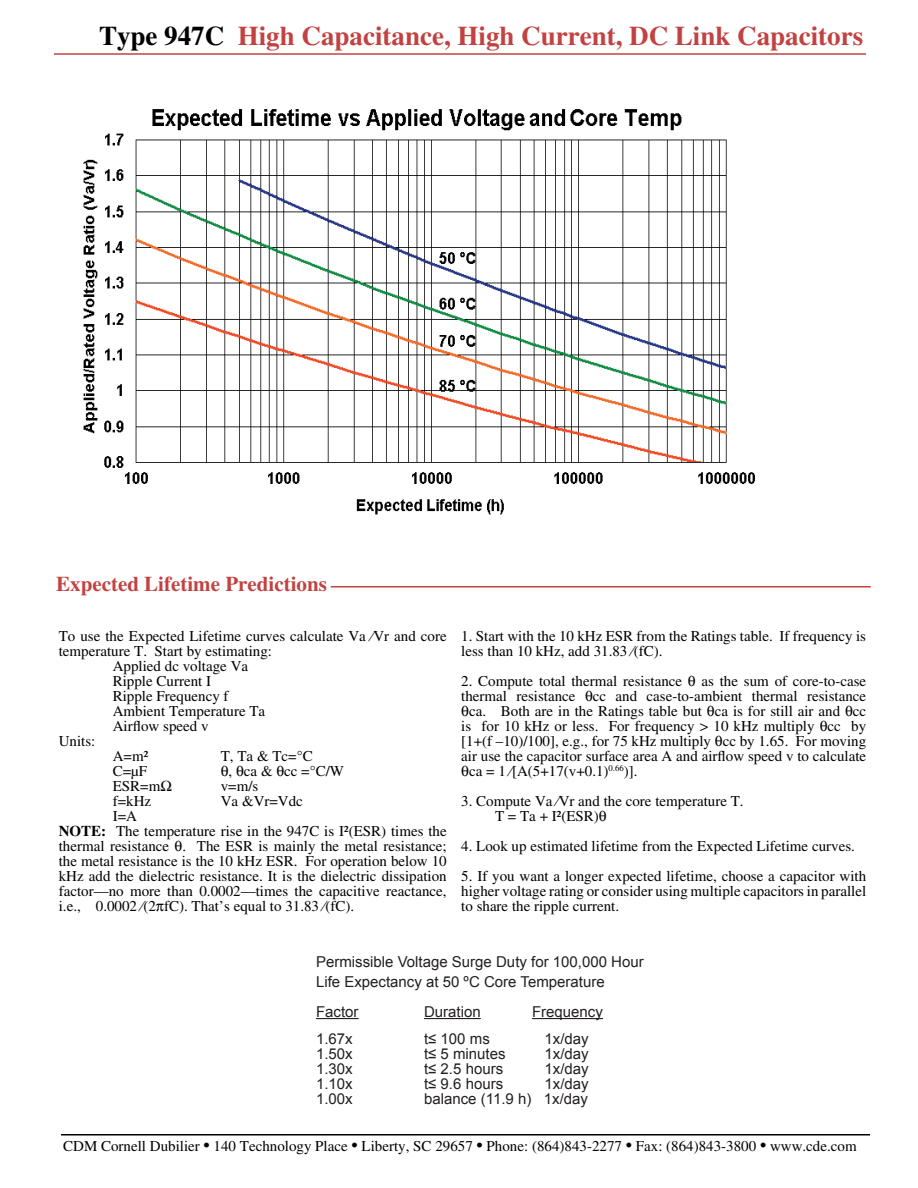
<style>
.page{position:relative;width:918px;height:1188px;background:#fff}
.page>*{position:absolute;margin:0;border:0;box-sizing:border-box;transform-origin:0 0}
.t1{font:700 27px "Times";color:#c24241}
.t2{font:700 21px "Times";color:#c24241}
.t3{font:15px/15px "Times";color:#000001}
.t4{font:15px/19.5px "Arial";color:#231f20}
.s1{color:#000001}
.s2{font-weight:700}
.s3{font-size:18px}
</style>
<div class="page">
<hr style="left:54px;top:53px;width:812px;height:2px;background:#c24241">
<hr style="left:61px;top:1134px;width:809px;height:2px;background:#000001">
<hr style="left:331px;top:586px;width:540px;height:2px;background:#c24241">
<img style="left:83px;top:109px;width:672px;height:406px">
<hr style="left:316px;top:1018px;width:43px;height:1px;background:#231f20">
<hr style="left:424px;top:1018px;width:57px;height:1px;background:#231f20">
<hr style="left:532px;top:1018px;width:71px;height:1px;background:#231f20">
<h1 class="t1" style="left:99px;top:20px;width:766px"><span class="s1">Type 947C</span> High Capacitance, High Current, DC Link Capacitors</h1>
<h2 class="t2" style="left:56px;top:571px;width:272px">Expected Lifetime Predictions</h2>
<p class="t3" style="left:59px;top:628px;width:389px">To use the Expected Lifetime curves calculate Va ⁄Vr and core</p>
<p class="t3" style="left:59px;top:643px;width:215px">temperature T. Start by estimating:</p>
<p class="t3" style="left:113px;top:658px;width:137px">Applied dc voltage Va</p>
<p class="t3" style="left:113px;top:673px;width:100px">Ripple Current I</p>
<p class="t3" style="left:113px;top:688px;width:117px">Ripple Frequency f</p>
<p class="t3" style="left:113px;top:703px;width:154px">Ambient Temperature Ta</p>
<p class="t3" style="left:113px;top:718px;width:97px">Airflow speed v</p>
<p class="t3" style="left:59px;top:733px;width:38px">Units:</p>
<p class="t3" style="left:113px;top:748px;width:37px">A=m²</p>
<p class="t3" style="left:221px;top:748px;width:93px">T, Ta &amp; Tc=°C</p>
<p class="t3" style="left:113px;top:763px;width:36px">C=µF</p>
<p class="t3" style="left:229px;top:763px;width:117px">, ca &amp; cc =°C/W</p>
<p class="t3" style="left:113px;top:778px;width:49px">ESR=m</p>
<p class="t3" style="left:221px;top:778px;width:39px">v=m/s</p>
<p class="t3" style="left:113px;top:793px;width:40px">f=kHz</p>
<p class="t3" style="left:221px;top:793px;width:84px">Va &amp;Vr=Vdc</p>
<p class="t3" style="left:59px;top:808px;width:389px;text-indent:54px">I=A<br><span class="s2">NOTE:</span> The temperature rise in the 947C is I²(ESR) times the thermal resistance</p>
<p class="t3" style="left:59px;top:838px;width:389px;text-align:justify;text-indent:138px">The ESR is mainly the metal resistance; the metal resistance is the 10 kHz ESR. For operation below 10 kHz add the dielectric resistance. It is the dielectric dissipation factor—no more than 0.0002—times the capacitive reactance, i.e., 0.0002 ⁄(2 fC). That’s equal to 31.83 ⁄(fC).</p>
<p class="t3" style="left:461px;top:628px;width:406px">1. Start with the 10 kHz ESR from the Ratings table. If frequency is less than 10 kHz, add 31.83 ⁄(fC).</p>
<p class="t3" style="left:461px;top:673px;width:222px">2. Compute total thermal resistance</p>
<p class="t3" style="left:702px;top:673px;width:166px">as the sum of core-to-case</p>
<p class="t3" style="left:461px;top:688px;width:406px">thermal resistance cc and case-to-ambient thermal resistance</p>
<p class="t3" style="left:469px;top:703px;width:399px">ca. Both are in the Ratings table but ca is for still air and cc</p>
<p class="t3" style="left:461px;top:718px;width:407px">is for 10 kHz or less. For frequency &gt; 10 kHz multiply cc by</p>
<p class="t3" style="left:461px;top:733px;width:407px">[1+(f –10)/100], e.g., for 75 kHz multiply cc by 1.65. For moving</p>
<p class="t3" style="left:461px;top:748px;width:406px">air use the capacitor surface area A and airflow speed v to calculate</p>
<p class="t3" style="left:469px;top:763px;width:170px">ca = 1 ⁄[A(5+17(v+0.1)<sup>0.66</sup>)].</p>
<p class="t3" style="left:495px;top:793px;width:250px;text-indent:-34px">3. Compute Va ⁄Vr and the core temperature T.<br>T = Ta + I²(ESR)</p>
<p class="t3" style="left:461px;top:838px;width:395px">4. Look up estimated lifetime from the Expected Lifetime curves.</p>
<p class="t3" style="left:461px;top:868px;width:407px;text-align:justify">5. If you want a longer expected lifetime, choose a capacitor with higher voltage rating or consider using multiple capacitors in parallel to share the ripple current.</p>
<p class="t4" style="left:316px;top:953px;width:329px">Permissible Voltage Surge Duty for 100,000 Hour<br>Life Expectancy at 50 ºC Core Temperature</p>
<p class="t4" style="left:316px;top:1002px;width:44px">Factor</p>
<p class="t4" style="left:424px;top:1002px;width:58px">Duration</p>
<p class="t4" style="left:532px;top:1002px;width:72px">Frequency</p>
<p class="t4" style="left:316px;top:1029px;width:38px">1.67x</p>
<p class="t4" style="left:424px;top:1029px;width:67px">t≤ 100 ms</p>
<p class="t4" style="left:545px;top:1029px;width:46px">1x/day</p>
<p class="t4" style="left:316px;top:1044px;width:38px">1.50x</p>
<p class="t4" style="left:424px;top:1044px;width:83px">t≤ 5 minutes</p>
<p class="t4" style="left:545px;top:1044px;width:46px">1x/day</p>
<p class="t4" style="left:316px;top:1059px;width:38px">1.30x</p>
<p class="t4" style="left:424px;top:1059px;width:81px">t≤ 2.5 hours</p>
<p class="t4" style="left:545px;top:1059px;width:46px">1x/day</p>
<p class="t4" style="left:316px;top:1074px;width:38px">1.10x</p>
<p class="t4" style="left:424px;top:1074px;width:81px">t≤ 9.6 hours</p>
<p class="t4" style="left:545px;top:1074px;width:46px">1x/day</p>
<p class="t4" style="left:316px;top:1089px;width:38px">1.00x</p>
<p class="t4" style="left:424px;top:1089px;width:165px">balance (11.9 h) 1x/day</p>
<p class="t3" style="left:63px;top:1139px;width:795px">CDM Cornell Dubilier <span class="s3">•</span> 140 Technology Place <span class="s3">•</span> Liberty, SC 29657 <span class="s3">•</span> Phone: (864)843-2277 <span class="s3">•</span> Fax: (864)843-3800 <span class="s3">•</span> www.cde.com</p>
</div>
